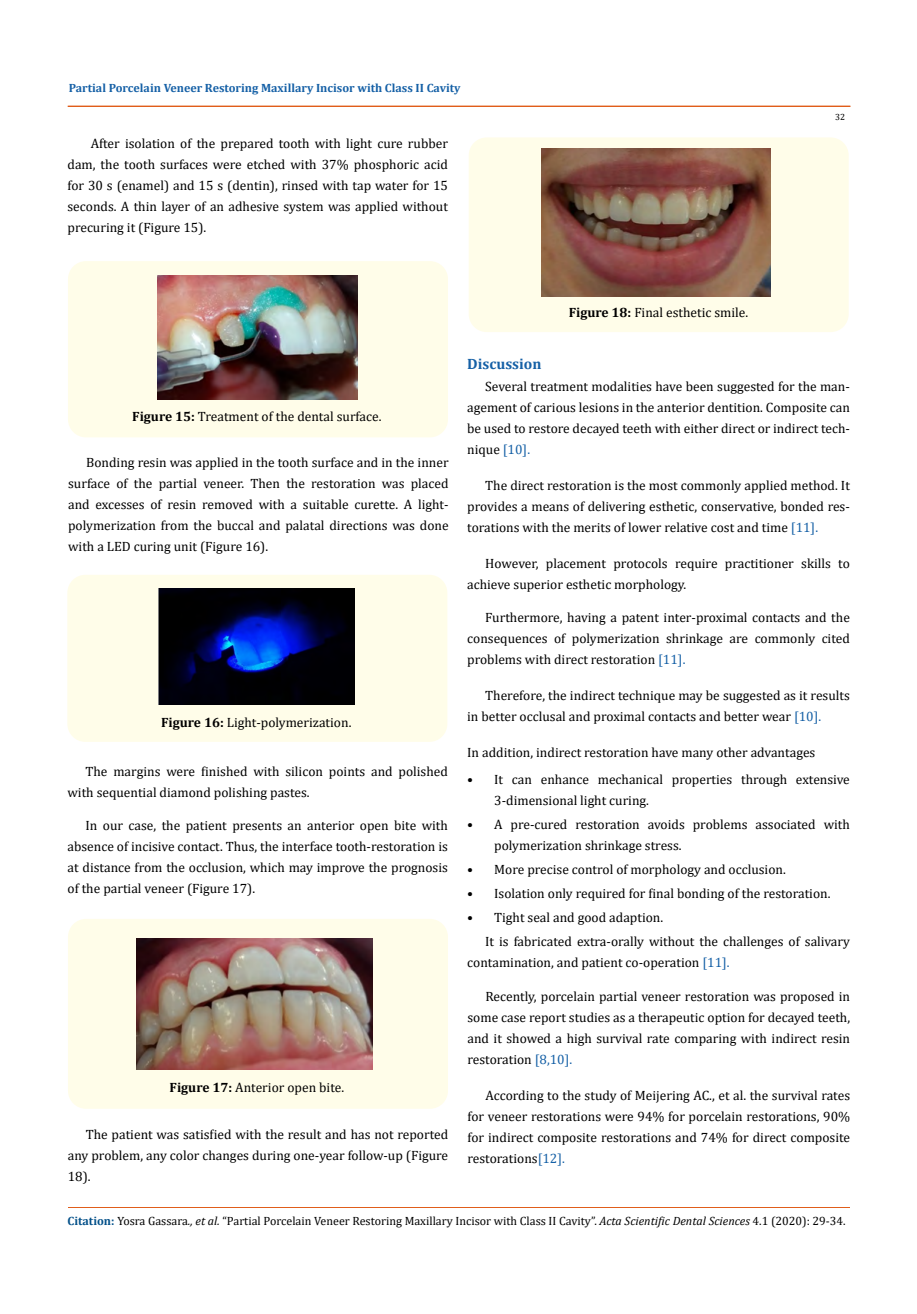
<style>
.page{position:relative;width:917px;height:1314px;background:#fff}
.page>*{position:absolute;margin:0;border:0;box-sizing:border-box;transform-origin:0 0}
.t1{font:700 15px "Cambria";color:#1560a6}
.t2{font:13.5px/21px "Cambria";color:#000;text-align:justify}
.t3{font:12px "Cambria";color:#000}
.t4{font:700 12px "Cambria";color:#1560a6}
.t5{font:9px "Cambria";color:#000}
.s1{font-weight:700}
.s2{color:#1560a6}
.s3{font-weight:700;color:#035089}
.s4{font-style:italic}
</style>
<div class="page">
<div style="left:68px;top:261px;width:380px;height:176px;background:#fffde9;border-radius:18px"></div>
<img style="left:158px;top:276px;width:199px;height:124px">
<div style="left:67px;top:575px;width:380px;height:167px;background:#fffde9;border-radius:18px"></div>
<img style="left:158px;top:588px;width:196px;height:116px">
<div style="left:68px;top:919px;width:380px;height:190px;background:#fffde9;border-radius:18px"></div>
<img style="left:137px;top:939px;width:235px;height:131px">
<div style="left:468px;top:137px;width:380px;height:195px;background:#fffde9;border-radius:18px"></div>
<img style="left:541px;top:148px;width:229px;height:149px">
<div style="left:68px;top:106px;width:782px;height:1px;border:1px solid #e05d1a"></div>
<hr style="left:68px;top:1207px;width:782px;height:1px;background:#e05d1a">
<p class="t4" style="left:69px;top:79px;width:393px">Partial Porcelain Veneer Restoring Maxillary Incisor with Class II Cavity</p>
<p class="t2" style="left:67px;top:133px;width:382px;text-indent:23px">After isolation of the prepared tooth with light cure rubber dam, the tooth surfaces were etched with 37% phosphoric acid for 30 s (enamel) and 15 s (dentin), rinsed with tap water for 15 seconds. A thin layer of an adhesive system was applied without precuring it (Figure 15).</p>
<p class="t1" style="left:467px;top:353px;width:76px">Discussion</p>
<p class="t2" style="left:568px;top:301px;width:181px"><span class="s1">Figure 18:</span> Final esthetic smile.</p>
<p class="t5" style="left:835px;top:112px;width:11px">32</p>
<p class="t2" style="left:132px;top:406px;width:251px"><span class="s1">Figure 15:</span> Treatment of the dental surface.</p>
<p class="t2" style="left:68px;top:452px;width:382px;text-indent:18px">Bonding resin was applied in the tooth surface and in the inner surface of the partial veneer. Then the restoration was placed and excesses of resin removed with a suitable curette. A light&shy;polymerization from the buccal and palatal directions was done with a LED curing unit (Figure 16).</p>
<p class="t2" style="left:161px;top:712px;width:192px"><span class="s1">Figure 16:</span> Light-polymerization.</p>
<p class="t2" style="left:67px;top:760px;width:382px;text-indent:18px">The margins were finished with silicon points and polished with sequential diamond polishing pastes.</p>
<p class="t2" style="left:67px;top:814px;width:382px;text-indent:18px">In our case, the patient presents an anterior open bite with absence of incisive contact. Thus, the interface tooth-restoration is at distance from the occlusion, which may improve the prognosis of the partial veneer (Figure 17).</p>
<p class="t2" style="left:170px;top:1077px;width:176px"><span class="s1">Figure 17:</span> Anterior open bite.</p>
<p class="t2" style="left:68px;top:1124px;width:382px;text-indent:18px">The patient was satisfied with the result and has not reported any problem, any color changes during one-year follow-up (Figure 18).</p>
<p class="t2" style="left:467px;top:376px;width:384px;text-indent:18px">Several treatment modalities have been suggested for the man&shy;agement of carious lesions in the anterior dentition. Composite can be used to restore decayed teeth with either direct or indirect tech&shy;nique <span class="s2">[10].</span></p>
<p class="t2" style="left:467px;top:475px;width:384px;text-indent:18px">The direct restoration is the most commonly applied method. It provides a means of delivering esthetic, conservative, bonded res&shy;torations with the merits of lower relative cost and time <span class="s2">[11].</span></p>
<p class="t2" style="left:467px;top:553px;width:384px;text-indent:18px">However, placement protocols require practitioner skills to achieve superior esthetic morphology.</p>
<p class="t2" style="left:467px;top:607px;width:384px;text-indent:18px">Furthermore, having a patent inter-proximal contacts and the consequences of polymerization shrinkage are commonly cited problems with direct restoration <span class="s2">[11].</span></p>
<p class="t2" style="left:467px;top:685px;width:384px;text-indent:18px">Therefore, the indirect technique may be suggested as it results in better occlusal and proximal contacts and better wear <span class="s2">[10].</span></p>
<p class="t2" style="left:467px;top:742px;width:349px">In addition, indirect restoration have many other advantages</p>
<p class="t2" style="left:494px;top:768px;width:357px;text-indent:-27px">• It can enhance mechanical properties through extensive<br>3-dimensional light curing.</p>
<p class="t2" style="left:494px;top:813px;width:357px;text-indent:-27px">• A pre-cured restoration avoids problems associated with polymerization shrinkage stress.</p>
<p class="t2" style="left:467px;top:858px;width:320px">• More precise control of morphology and occlusion.</p>
<p class="t2" style="left:467px;top:882px;width:365px">• Isolation only required for final bonding of the restoration.</p>
<p class="t2" style="left:485px;top:905px;width:366px;line-height:24px;text-indent:-18px">• Tight seal and good adaption.<br>It is fabricated extra-orally without the challenges of salivary</p>
<p class="t2" style="left:467px;top:951px;width:264px">contamination, and patient co-operation <span class="s2">[11].</span></p>
<p class="t2" style="left:467px;top:985px;width:384px;text-indent:18px">Recently, porcelain partial veneer restoration was proposed in some case report studies as a therapeutic option for decayed teeth, and it showed a high survival rate comparing with indirect resin restoration <span class="s2">[8,10].</span></p>
<p class="t2" style="left:467px;top:1084px;width:384px;text-indent:18px">According to the study of Meijering AC., et al. the survival rates for veneer restorations were 94% for porcelain restorations, 90% for indirect composite restorations and 74% for direct composite restorations<span class="s2">[12].</span></p>
<p class="t3" style="left:67px;top:1214px;width:779px"><span class="s3">Citation:</span> Yosra Gassara<span class="s4">., et al.</span> “Partial Porcelain Veneer Restoring Maxillary Incisor with Class II Cavity”. <span class="s4">Acta Scientific Dental Sciences</span> 4.1 (2020): 29-34.</p>
</div>
